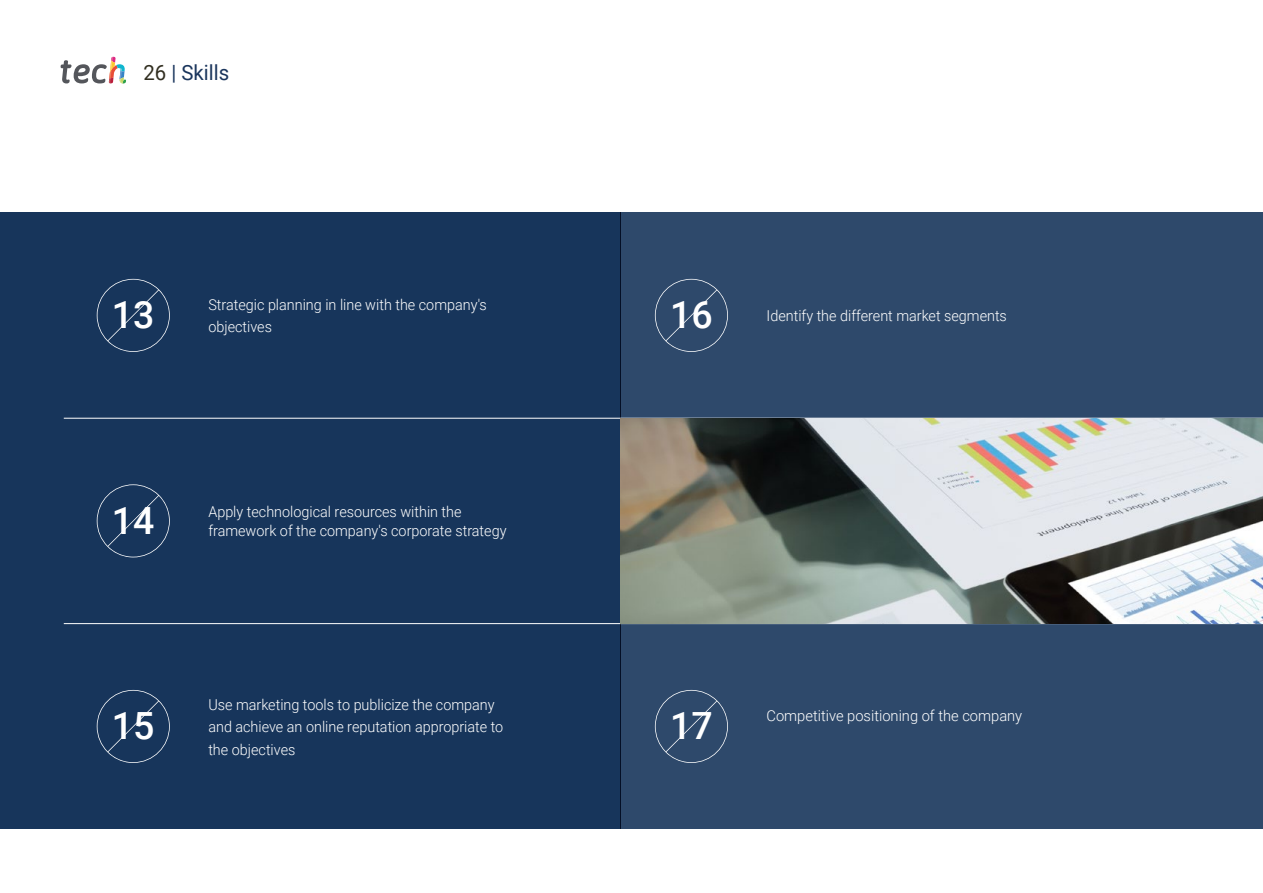
<style>
.page{position:relative;width:1263px;height:893px;background:#fff}
.page>*{position:absolute;margin:0;border:0;box-sizing:border-box;transform-origin:0 0}
.t1{font:500 37.5px "Roboto";color:#fff}
.t2{font:21px "Roboto";color:#1a355c}
.t3{font:300 15px/22.5px "Roboto";color:#fff;scale:.96 1}
.t4{font:300 15px "Roboto";color:#fff}
.s1{color:#312e20}
</style>
<div class="page">
<div style="left:0;top:213px;width:621px;height:616px;background:#17355b"></div>
<div style="left:621px;top:213px;width:642px;height:616px;background:#2e496b"></div>
<svg style="left:97px;top:279px;width:73px;height:73px"></svg>
<svg style="left:97px;top:690px;width:73px;height:73px"></svg>
<svg style="left:97px;top:484px;width:73px;height:73px"></svg>
<svg style="left:655px;top:279px;width:73px;height:73px"></svg>
<svg style="left:655px;top:690px;width:73px;height:73px"></svg>
<hr style="left:64px;top:418px;width:1199px;height:1px;background:#fff">
<hr style="left:64px;top:623px;width:1199px;height:1px;background:#fff">
<svg style="left:61px;top:57px;width:65px;height:27px"></svg>
<img style="left:621px;top:418px;width:642px;height:205px">
<h2 class="t2" style="left:144px;top:57px;width:87px"><span class="s1">26</span> | Skills</h2>
<h1 class="t1" style="left:112px;top:288px;width:44px">13</h1>
<p class="t3" style="left:208px;top:293px;width:292px">Strategic planning in line with the company's</p>
<p class="t3" style="left:208px;top:315px;width:68px">objectives</p>
<h1 class="t1" style="left:112px;top:494px;width:44px">14</h1>
<p class="t3" style="left:208px;top:500px;width:265px">Apply technological resources within the</p>
<p class="t3" style="left:208px;top:519px;width:312px">framework of the company's corporate strategy</p>
<h1 class="t1" style="left:112px;top:699px;width:44px">15</h1>
<p class="t3" style="left:208px;top:692px;width:309px">Use marketing tools to publicize the company and achieve an online reputation appropriate to the objectives</p>
<h1 class="t1" style="left:670px;top:288px;width:44px">16</h1>
<p class="t3" style="left:766px;top:304px;width:252px">Identify the different market segments</p>
<h1 class="t1" style="left:670px;top:699px;width:44px">17</h1>
<p class="t4" style="left:766px;top:705px;width:257px">Competitive positioning of the company</p>
</div>
